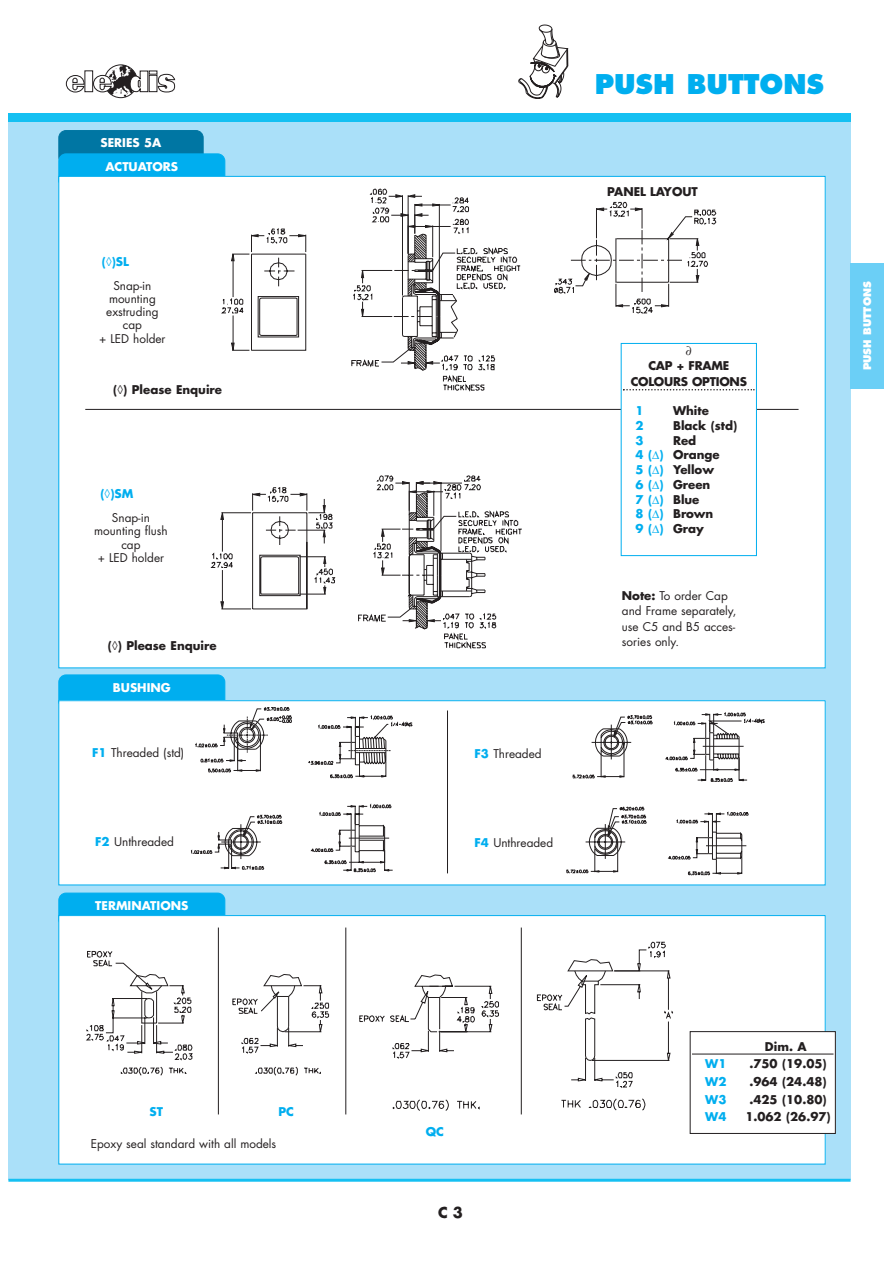
<style>
.page{position:relative;width:893px;height:1263px;background:#fff}
.page>*{position:absolute;margin:0;border:0;box-sizing:border-box;transform-origin:0 0}
.t1{font:800 26.4px "Futura";color:#00aeef}
.t2{font:700 14.7px "Futura";color:#231f20}
.t3{font:11.7px/13.2px "Futura";color:#231f20}
.t4{font:700 11.7px/14.7px "Futura";color:#231f20}
.t5{font:700 11.7px/24.2px "Futura";color:#fff}
.t6{font:700 11.7px/15.5px "Futura";letter-spacing:-.02em;color:#231f20;text-align:center}
.t7{font:700 11.7px "Futura";color:#00aeef}
.t8{font:800 10.35px "Futura";color:#fff}
.s1{font-weight:700;color:#00aeef}
.s2{color:#00aeef}
.s3{font-weight:700}
</style>
<div class="page">
<div style="left:8px;top:118px;width:842px;height:1062px;background:#aae0f9"></div>
<div style="left:84px;top:70px;width:9px;height:22px;border:1px solid #231f20"></div>
<svg style="left:93px;top:65px;width:82px;height:32px"></svg>
<svg style="left:66px;top:75px;width:19px;height:18px"></svg>
<div style="left:8px;top:114px;width:842px;height:8px;background:#15c0f2"></div>
<hr style="left:8px;top:1179px;width:842px;height:3px;background:#15c0f2">
<div style="left:850px;top:264px;width:33px;height:125px;background:#6bcff6"></div>
<svg style="left:518px;top:24px;width:51px;height:75px"></svg>
<div style="left:59px;top:131px;width:144px;height:33px;background:#0076a3;border-radius:7px"></div>
<div style="left:58px;top:130px;width:145px;height:35px;border:1px solid #0076a3;border-radius:7px"></div>
<div style="left:59px;top:154px;width:166px;height:34px;background:#00aeef;border-radius:7px"></div>
<div style="left:58px;top:154px;width:167px;height:34px;border:1px solid #00aeef;border-radius:7px"></div>
<div style="left:59px;top:675px;width:166px;height:34px;background:#00aeef;border-radius:7px"></div>
<div style="left:58px;top:675px;width:167px;height:34px;border:1px solid #00aeef;border-radius:7px"></div>
<div style="left:59px;top:176px;width:766px;height:492px;background:#fff"></div>
<div style="left:59px;top:701px;width:766px;height:184px;background:#fff"></div>
<div style="left:58px;top:700px;width:767px;height:185px;border:1px solid #00aeef"></div>
<hr style="left:447px;top:711px;width:1px;height:162px;background:#231f20">
<svg style="left:190px;top:707px;width:203px;height:166px"></svg>
<svg style="left:209px;top:720px;width:204px;height:136px"></svg>
<svg style="left:566px;top:712px;width:199px;height:164px"></svg>
<svg style="left:210px;top:475px;width:312px;height:174px"></svg>
<hr style="left:85px;top:409px;width:713px;height:1px;background:#231f20">
<div style="left:621px;top:343px;width:135px;height:213px;background:#fff"></div>
<div style="left:59px;top:893px;width:166px;height:34px;background:#00aeef;border-radius:7px"></div>
<div style="left:58px;top:893px;width:167px;height:34px;border:1px solid #00aeef;border-radius:7px"></div>
<div style="left:59px;top:916px;width:766px;height:248px;background:#fff"></div>
<div style="left:58px;top:915px;width:767px;height:249px;border:1px solid #00aeef"></div>
<svg style="left:86px;top:941px;width:587px;height:170px"></svg>
<div style="left:690px;top:1032px;width:145px;height:101px;background:#fff"></div>
<hr style="left:692px;top:1054px;width:141px;height:1px;background:#231f20">
<div style="left:689px;top:1031px;width:146px;height:103px;border:1px solid #231f20"></div>
<div style="left:106px;top:639px;width:233px;height:21px;background:#fff"></div>
<hr style="left:218px;top:928px;width:1px;height:186px;background:#231f20">
<hr style="left:345px;top:928px;width:1px;height:186px;background:#231f20">
<hr style="left:521px;top:928px;width:1px;height:186px;background:#231f20">
<svg style="left:221px;top:188px;width:533px;height:205px"></svg>
<p class="t5" style="left:105px;top:131px;width:74px;text-indent:-5px">SERIES 5A<br>ACTUATORS</p>
<p class="t3" style="left:113px;top:251px;width:40px;line-height:23.9px;text-indent:-11px"><span class="s1">(</span><span class="s2">◊</span><span class="s1">)SL<br></span>Snap-in</p>
<p class="t3" style="left:99px;top:293px;width:68px;text-align:center">mounting exstruding cap<br>+ LED holder</p>
<p class="t4" style="left:113px;top:383px;width:110px">(◊) Please Enquire</p>
<p class="t3" style="left:112px;top:483px;width:40px;line-height:23.9px;text-indent:-11px"><span class="s1">(</span><span class="s2">◊</span><span class="s1">)SM<br></span>Snap-in</p>
<p class="t3" style="left:94px;top:526px;width:75px;text-align:center">mounting flush cap<br>+ LED holder</p>
<p class="t4" style="left:108px;top:640px;width:110px">(◊) Please Enquire</p>
<p class="t5" style="left:113px;top:676px;width:59px">BUSHING</p>
<p class="t3" style="left:92px;top:747px;width:94px"><span class="s1">F1</span> Threaded (std)</p>
<p class="t3" style="left:474px;top:748px;width:69px"><span class="s1">F3</span> Threaded</p>
<p class="t3" style="left:95px;top:836px;width:80px"><span class="s1">F2</span> Unthreaded</p>
<p class="t3" style="left:474px;top:837px;width:80px"><span class="s1">F4</span> Unthreaded</p>
<p class="t5" style="left:95px;top:895px;width:95px">TERMINATIONS</p>
<h1 class="t1" style="left:594px;top:73px;width:231px">PUSH BUTTONS</h1>
<p class="t4" style="left:607px;top:185px;width:92px">PANEL LAYOUT</p>
<p class="t6" style="left:630px;top:359px;width:118px">CAP + FRAME<br>COLOURS OPTIONS</p>
<p class="t7" style="left:635px;top:406px;width:10px">1</p>
<p class="t4" style="left:673px;top:405px;width:37px">White</p>
<p class="t7" style="left:635px;top:420px;width:10px">2</p>
<p class="t4" style="left:673px;top:419px;width:66px">Black (std)</p>
<p class="t7" style="left:635px;top:435px;width:10px">3</p>
<p class="t4" style="left:635px;top:434px;width:86px;text-indent:38px">Red<br><span class="s2">4 (∆)</span> Orange<br><span class="s2">5 (∆)</span> Yellow<br><span class="s2">6 (∆)</span> Green<br><span class="s2">7 (∆)</span> Blue<br><span class="s2">8 (∆)</span> Brown<br><span class="s2">9 (∆)</span> Gray</p>
<p class="t3" style="left:622px;top:589px;width:116px;line-height:15.5px"><span class="s3">Note:</span> To order Cap and Frame separately, use C5 and B5 acces&shy;sories only.</p>
<p class="t8" style="left:862px;top:370px;width:91px;rotate:-90deg">PUSH BUTTONS</p>
<p class="t7" style="left:149px;top:1106px;width:15px">ST</p>
<p class="t7" style="left:278px;top:1106px;width:17px">PC</p>
<p class="t3" style="left:91px;top:1138px;width:187px">Epoxy seal standard with all models</p>
<p class="t7" style="left:426px;top:1126px;width:20px">QC</p>
<p class="t2" style="left:438px;top:1206px;width:26px">C 3</p>
<p class="t4" style="left:765px;top:1040px;width:43px">Dim. A</p>
<p class="t7" style="left:705px;top:1059px;width:23px">W1</p>
<p class="t4" style="left:749px;top:1058px;width:79px">.750 (19.05)</p>
<p class="t7" style="left:705px;top:1076px;width:23px">W2</p>
<p class="t4" style="left:749px;top:1075px;width:79px">.964 (24.48)</p>
<p class="t7" style="left:705px;top:1094px;width:23px">W3</p>
<p class="t4" style="left:749px;top:1093px;width:79px">.425 (10.80)</p>
<p class="t7" style="left:705px;top:1111px;width:23px">W4</p>
<p class="t4" style="left:745px;top:1110px;width:87px">1.062 (26.97)</p>
</div>
